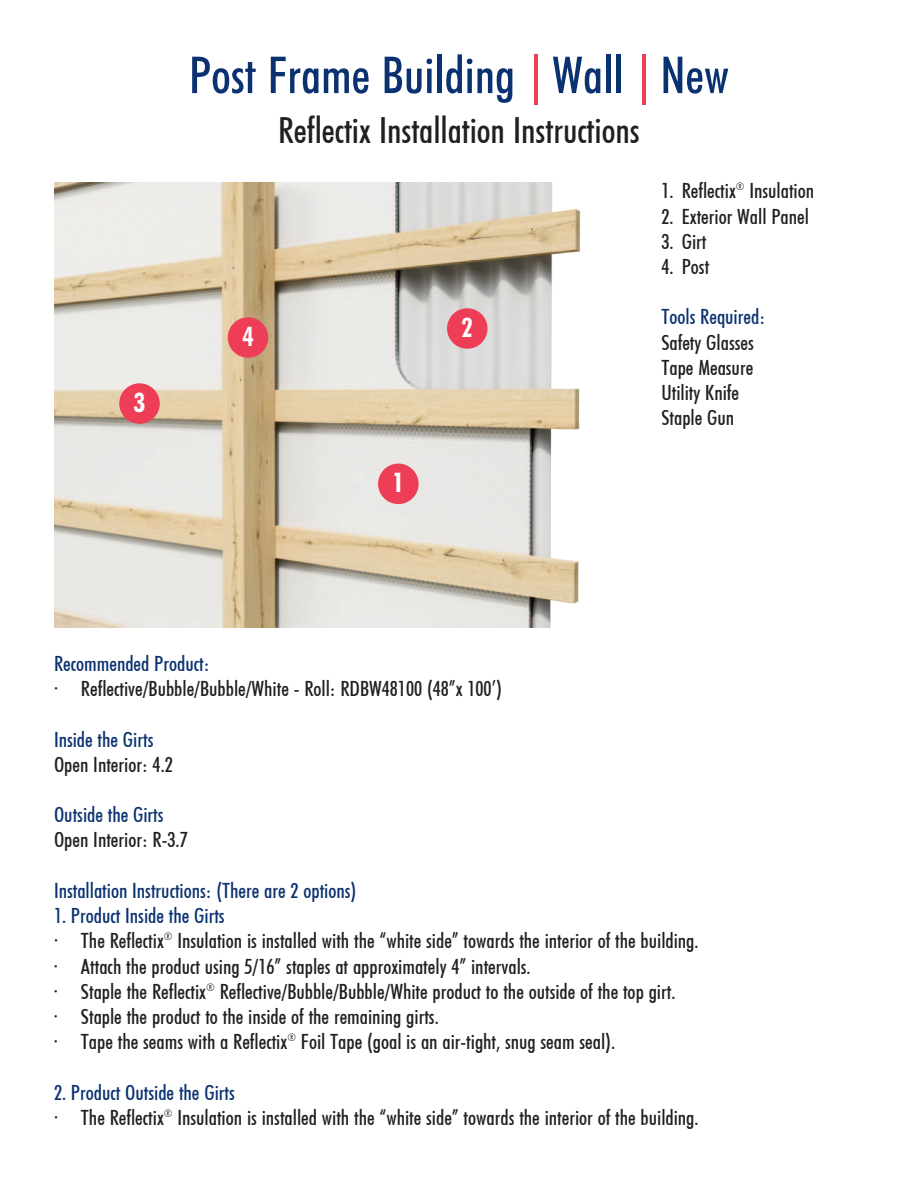
<style>
.page{position:relative;width:918px;height:1188px;background:#fff}
.page>*{position:absolute;margin:0;border:0;box-sizing:border-box;transform-origin:0 0}
.t1{font:51px "Futuri Condensed Regular SWFTE";color:#0b3270}
.t2{font:36px "Futuri Condensed Regular SWFTE";color:#231f20}
.t3{font:700 27px "Futuri Condensed SW";color:#fff}
.t4{font:21px/25.2px "Futuri Condensed Regular SWFTE";color:#231f20}
.t5{font:21px "Futuri Condensed Regular SWFTE";color:#0b3270}
.s1{color:#ee3d56}
</style>
<div class="page">
<img style="left:54px;top:182px;width:527px;height:446px">
<div style="left:447px;top:308px;width:41px;height:41px;background:#ee3d56;border-radius:50%"></div>
<div style="left:378px;top:464px;width:41px;height:40px;background:#ee3d56;border-radius:50%"></div>
<div style="left:119px;top:383px;width:41px;height:41px;background:#ee3d56;border-radius:50%"></div>
<div style="left:228px;top:317px;width:40px;height:41px;background:#ee3d56;border-radius:50%"></div>
<p class="t3" style="left:134px;top:387px;width:13px">3</p>
<h1 class="t1" style="left:189px;top:46px;width:542px">Post Frame Building <span class="s1">|</span> Wall <span class="s1">|</span> New</h1>
<h2 class="t2" style="left:278px;top:109px;width:363px">Reflectix Installation Instructions</h2>
<p class="t3" style="left:242px;top:321px;width:13px">4</p>
<p class="t3" style="left:392px;top:467px;width:13px">1</p>
<p class="t3" style="left:461px;top:312px;width:13px">2</p>
<p class="t4" style="left:661px;top:179px;width:154px">1. Reflectix<sup>®</sup> Insulation</p>
<p class="t4" style="left:662px;top:204px;width:149px">2. Exterior Wall Panel</p>
<p class="t4" style="left:662px;top:229px;width:47px">3. Girt</p>
<p class="t4" style="left:662px;top:254px;width:49px">4. Post</p>
<p class="t5" style="left:662px;top:305px;width:105px">Tools Required:</p>
<p class="t4" style="left:662px;top:330px;width:94px">Safety Glasses<br>Tape Measure<br>Utility Knife<br>Staple Gun</p>
<p class="t5" style="left:54px;top:651px;width:157px">Recommended Product:</p>
<p class="t4" style="left:54px;top:676px;width:449px">• Reflective/Bubble/Bubble/White - Roll: RDBW48100 (48”x 100’)</p>
<p class="t5" style="left:54px;top:727px;width:101px">Inside the Girts</p>
<p class="t4" style="left:54px;top:752px;width:120px">Open Interior: 4.2</p>
<p class="t5" style="left:54px;top:803px;width:111px">Outside the Girts</p>
<p class="t4" style="left:54px;top:828px;width:135px">Open Interior: R-3.7</p>
<p class="t5" style="left:54px;top:878px;width:304px">Installation Instructions: (There are 2 options)</p>
<p class="t5" style="left:54px;top:904px;width:172px">1. Product Inside the Girts</p>
<p class="t4" style="left:54px;top:928px;width:646px">• The Reflectix<sup>®</sup> Insulation is installed with the “white side” towards the interior of the building.</p>
<p class="t4" style="left:54px;top:954px;width:478px">• Attach the product using 5/16” staples at approximately 4” intervals.</p>
<p class="t4" style="left:54px;top:979px;width:623px">• Staple the Reflectix<sup>®</sup> Reflective/Bubble/Bubble/White product to the outside of the top girt.</p>
<p class="t4" style="left:54px;top:1004px;width:386px">• Staple the product to the inside of the remaining girts.</p>
<p class="t4" style="left:54px;top:1029px;width:563px">• Tape the seams with a Reflectix<sup>®</sup> Foil Tape (goal is an air-tight, snug seam seal).</p>
<p class="t5" style="left:54px;top:1080px;width:182px">2. Product Outside the Girts</p>
<p class="t4" style="left:54px;top:1105px;width:646px">• The Reflectix<sup>®</sup> Insulation is installed with the “white side” towards the interior of the building.</p>
</div>
